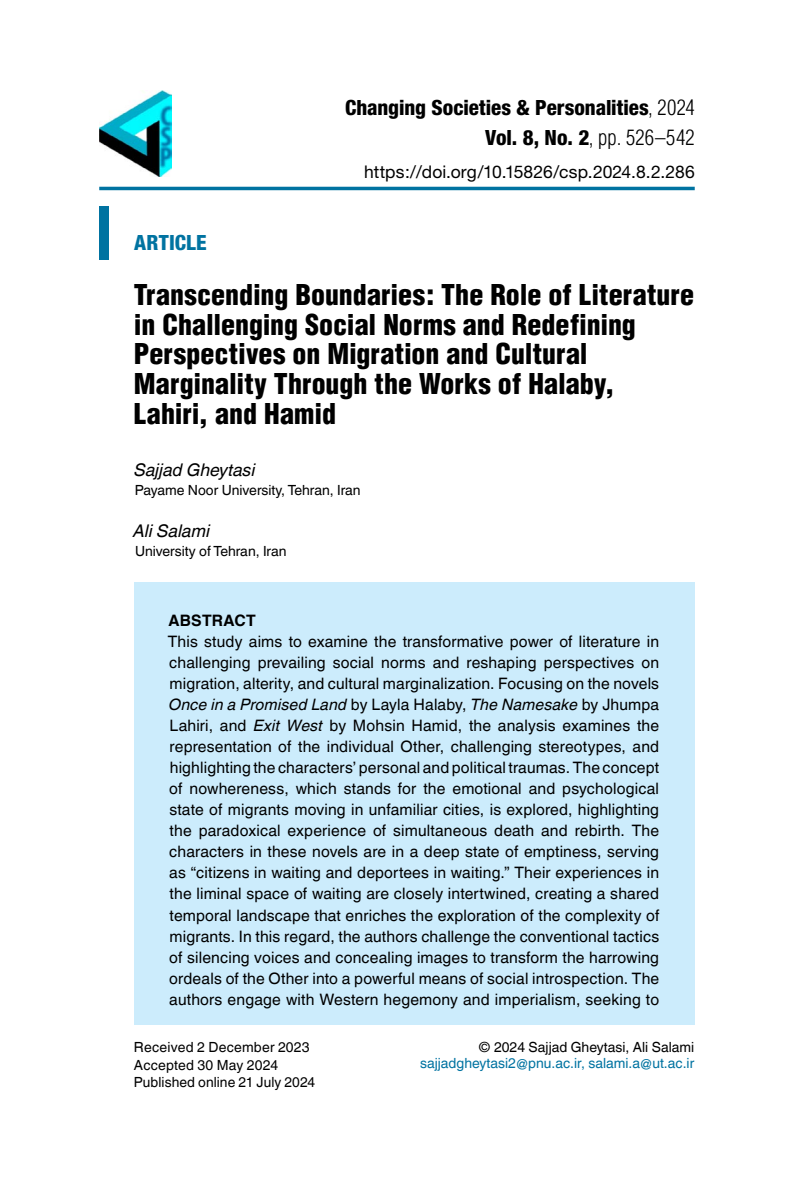
<style>
.page{position:relative;width:794px;height:1191px;background:#fff}
.page>*{position:absolute;margin:0;border:0;box-sizing:border-box;transform-origin:0 0}
.Заголовок_статьи{font:900 condensed 28px/29.8px "Helvetica";color:#000}
.t1{font:800 condensed 21px "Helvetica Neue";color:#000}
.t2{font:300 condensed 21px "Helvetica";letter-spacing:.005em;color:#000}
.t3{font:800 condensed 21px "Helvetica Neue";letter-spacing:.005em;color:#0073a1}
.t4{font:17.5px "Helvetica Neue";letter-spacing:.005em;color:#000}
.Автор{font:italic 17.5px "Helvetica World";color:#000}
.Аннотация{font:15.75px/21px "Helvetica World";letter-spacing:.01em;color:#000;text-align:justify}
.загол-ан-кс{font:700 15.75px "Helvetica World";letter-spacing:.01em;color:#000}
.Нижний_колонтитул{font:14px "Helvetica World";letter-spacing:.005em;color:#000}
.Институт{font:14px "Helvetica World";color:#000}
.t5{font:14px "Helvetica World";color:#0073a1}
.Standard__user{font:14px "Helvetica World";color:#000}
.s1{font-family:"Helvetica";font-weight:300}
.s2{font-family:"Helvetica Neue";font-weight:800}
.s3{font-style:italic}
</style>
<div class="page">
<hr style="left:99px;top:187px;width:595px;height:3px;background:#0073a1">
<div style="left:99px;top:207px;width:10px;height:53px;background:#0073a1"></div>
<img style="left:99px;top:91px;width:72px;height:85px">
<div style="left:134px;top:582px;width:560px;height:442px;background:#ccecfc"></div>
<h2 class="t1" style="left:345px;top:95px;width:351px">Changing Societies &amp; Personalities<span class="s1">, 2024</span></h2>
<h2 class="t2" style="left:485px;top:124px;width:211px"><span class="s2">Vol. 8, No. 2</span>, pp. 526–542</h2>
<p class="t4" style="left:364px;top:161px;width:332px">https://doi.org/10.15826/csp.2024.8.2.286</p>
<p class="t3" style="left:134px;top:230px;width:74px">ARTICLE</p>
<p class="Заголовок_статьи" style="left:134px;top:279px;width:562px">Transcending Boundaries: The Role of Literature in Challenging Social Norms and Redefining Perspectives on Migration and Cultural Marginality Through the Works of Halaby, Lahiri, and Hamid</p>
<p class="Автор" style="left:134px;top:459px;width:123px">Sajjad Gheytasi</p>
<p class="Институт" style="left:135px;top:482px;width:227px">Payame Noor University, Tehran, Iran</p>
<p class="Автор" style="left:133px;top:520px;width:78px">Ali Salami</p>
<p class="Институт" style="left:135px;top:543px;width:153px">University of Tehran, Iran</p>
<p class="загол-ан-кс" style="left:169px;top:612px;width:88px">ABSTRACT</p>
<p class="Аннотация" style="left:168px;top:631px;width:493px">This study aims to examine the transformative power of literature in challenging prevailing social norms and reshaping perspectives on migration, alterity, and cultural marginalization. Focusing on the novels <span class="s3">Once in a Promised Land</span> by Layla Halaby, <span class="s3">The Namesake</span> by Jhumpa Lahiri, and <span class="s3">Exit West</span> by Mohsin Hamid, the analysis examines the representation of the individual Other, challenging stereotypes, and highlighting the characters’ personal and political traumas. The concept of nowhereness, which stands for the emotional and psychological state of migrants moving in unfamiliar cities, is explored, highlighting the paradoxical experience of simultaneous death and rebirth. The characters in these novels are in a deep state of emptiness, serving as “citizens in waiting and deportees in waiting.” Their experiences in the liminal space of waiting are closely intertwined, creating a shared temporal landscape that enriches the exploration of the complexity of migrants. In this regard, the authors challenge the conventional tactics of silencing voices and concealing images to transform the harrowing ordeals of the Other into a powerful means of social introspection. The authors engage with Western hegemony and imperialism, seeking to</p>
<p class="Standard__user" style="left:478px;top:1039px;width:217px">© 2024 Sajjad Gheytasi, Ali Salami</p>
<p class="t5" style="left:420px;top:1055px;width:276px">sajjadgheytasi2@pnu.ac.ir, salami.a@ut.ac.ir</p>
<p class="Нижний_колонтитул" style="left:134px;top:1039px;width:177px">Received 2 December 2023</p>
<p class="Нижний_колонтитул" style="left:134px;top:1056px;width:146px">Accepted 30 May 2024</p>
<p class="Нижний_колонтитул" style="left:134px;top:1074px;width:183px">Published online 21 July 2024</p>
</div>
